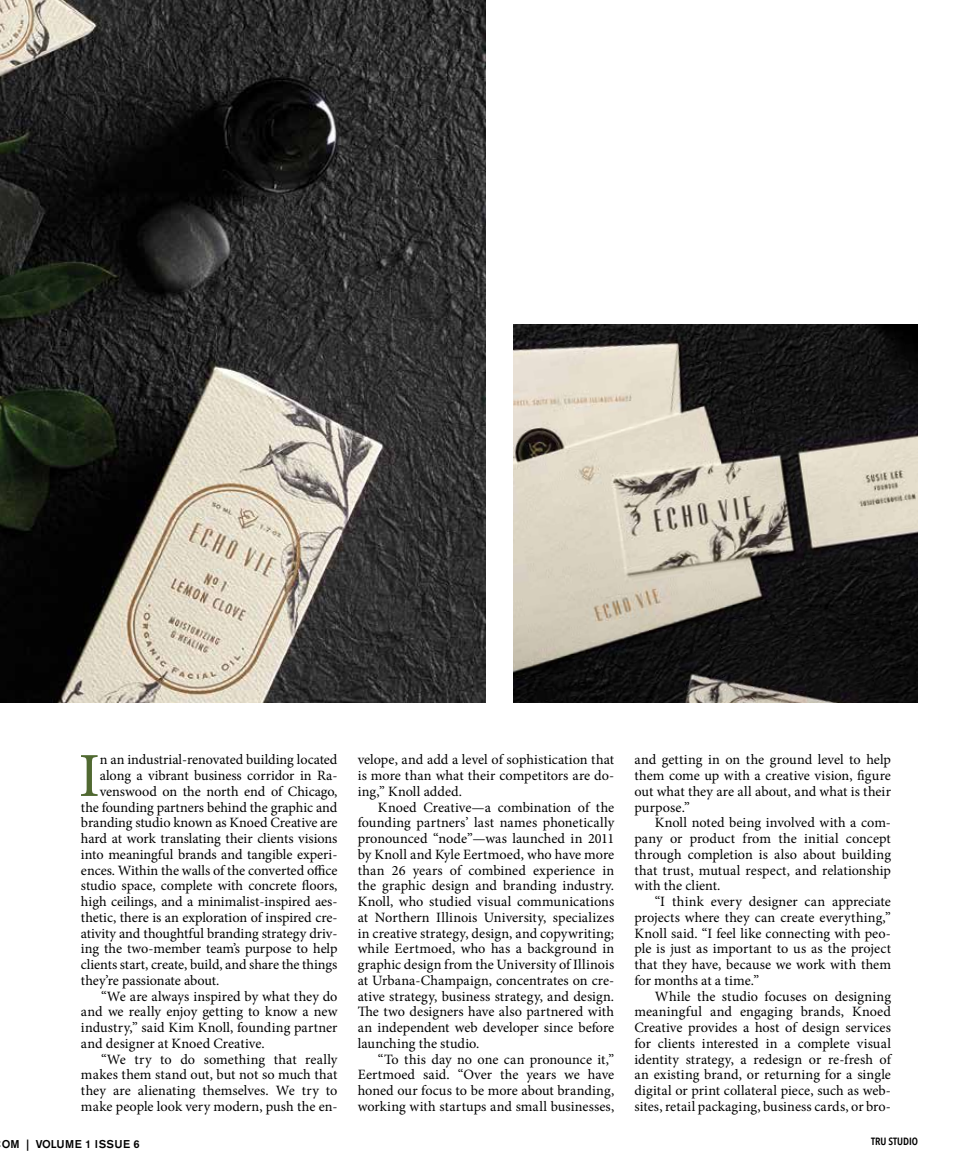
<style>
.page{position:relative;width:972px;height:1175px;background:#fff}
.page>*{position:absolute;margin:0;border:0;box-sizing:border-box;transform-origin:0 0}
.t1{font:62.7px "Minion Pro";color:#506931}
.t2{font:14.25px/15.8px "Minion Pro";letter-spacing:-.005em;color:#000;text-align:justify}
.t3{font:14.25px "Minion Pro";letter-spacing:.015em;color:#000}
.t4{font:500 11.25px "Akzidenz Grotesk BE";letter-spacing:.03em;color:#000}
.t5{font:600 10.5px "Avenir Next Condensed";color:#000}
</style>
<div class="page">
<img style="left:0;top:0;width:486px;height:702px">
<img style="left:513px;top:324px;width:405px;height:378px">
<h1 class="t1" style="left:79px;top:734px;width:23px">I</h1>
<p class="t2" style="left:100px;top:752px;width:239px">n an industrial-renovated building located</p>
<p class="t2" style="left:100px;top:767px;width:239px">along a vibrant business corridor in Ra-</p>
<p class="t2" style="left:100px;top:783px;width:239px">venswood on the north end of Chicago,</p>
<p class="t2" style="left:81px;top:799px;width:258px">the founding partners behind the graphic and</p>
<p class="t2" style="left:81px;top:815px;width:258px">branding studio known as Knoed Creative are</p>
<p class="t2" style="left:81px;top:830px;width:258px">hard at work translating their clients visions</p>
<p class="t2" style="left:81px;top:846px;width:258px">into meaningful brands and tangible experi-</p>
<p class="t2" style="left:81px;top:862px;width:258px">ences. Within the walls of the converted office</p>
<p class="t2" style="left:81px;top:878px;width:258px">studio space, complete with concrete floors,</p>
<p class="t2" style="left:81px;top:893px;width:258px">high ceilings, and a minimalist-inspired aes-</p>
<p class="t2" style="left:81px;top:909px;width:258px">thetic, there is an exploration of inspired cre-</p>
<p class="t2" style="left:81px;top:925px;width:258px">ativity and thoughtful branding strategy driv-</p>
<p class="t2" style="left:81px;top:941px;width:258px">ing the two-member team’s purpose to help</p>
<p class="t2" style="left:81px;top:956px;width:258px">clients start, create, build, and share the things</p>
<p class="t2" style="left:81px;top:972px;width:140px">they’re passionate about.</p>
<p class="t2" style="left:101px;top:988px;width:238px">“We are always inspired by what they do</p>
<p class="t2" style="left:81px;top:1004px;width:258px">and we really enjoy getting to know a new</p>
<p class="t3" style="left:81px;top:1018px;width:258px">industry,” said Kim Knoll, founding partner</p>
<p class="t2" style="left:81px;top:1035px;width:185px">and designer at Knoed Creative.</p>
<p class="t2" style="left:101px;top:1051px;width:238px">“We try to do something that really</p>
<p class="t2" style="left:81px;top:1067px;width:258px">makes them stand out, but not so much that</p>
<p class="t2" style="left:81px;top:1082px;width:258px">they are alienating themselves. We try to</p>
<p class="t2" style="left:81px;top:1098px;width:258px">make people look very modern, push the en-</p>
<p class="t4" style="left:2px;top:1136px;width:139px">OM | VOLUME 1 ISSUE 6</p>
<p class="t2" style="left:358px;top:752px;width:258px">velope, and add a level of sophistication that is more than what their competitors are do&shy;ing,” Knoll added.</p>
<p class="t2" style="left:358px;top:799px;width:258px;text-indent:20px">Knoed Creative—a combination of the founding partners’ last names phonetically pronounced “node”—was launched in 2011 by Knoll and Kyle Eertmoed, who have more than 26 years of combined experience in the graphic design and branding industry.<br>Knoll, who studied visual communications at Northern Illinois University, specializes in creative strategy, design, and copywriting; while Eertmoed, who has a background in graphic design from the University of Illinois at Urbana-Champaign, concentrates on cre&shy;ative strategy, business strategy, and design.<br>The two designers have also partnered with an independent web developer since before launching the studio.</p>
<p class="t2" style="left:358px;top:1051px;width:258px;text-indent:20px">“To this day no one can pronounce it,” Eertmoed said. “Over the years we have honed our focus to be more about branding, working with startups and small businesses,</p>
<p class="t2" style="left:634px;top:752px;width:258px">and getting in on the ground level to help them come up with a creative vision, figure out what they are all about, and what is their purpose.”</p>
<p class="t2" style="left:634px;top:815px;width:258px;text-indent:20px">Knoll noted being involved with a com&shy;pany or product from the initial concept through completion is also about building that trust, mutual respect, and relationship with the client.</p>
<p class="t2" style="left:634px;top:893px;width:258px;text-indent:20px">“I think every designer can appreciate projects where they can create everything,” Knoll said. “I feel like connecting with peo&shy;ple is just as important to us as the project that they have, because we work with them for months at a time.”</p>
<p class="t2" style="left:634px;top:988px;width:258px;text-indent:20px">While the studio focuses on designing meaningful and engaging brands, Knoed Creative provides a host of design services for clients interested in a complete visual identity strategy, a redesign or re-fresh of an existing brand, or returning for a single digital or print collateral piece, such as web&shy;sites, retail packaging, business cards, or bro-</p>
<p class="t5" style="left:871px;top:1132px;width:48px">TRU STUDIO</p>
</div>
